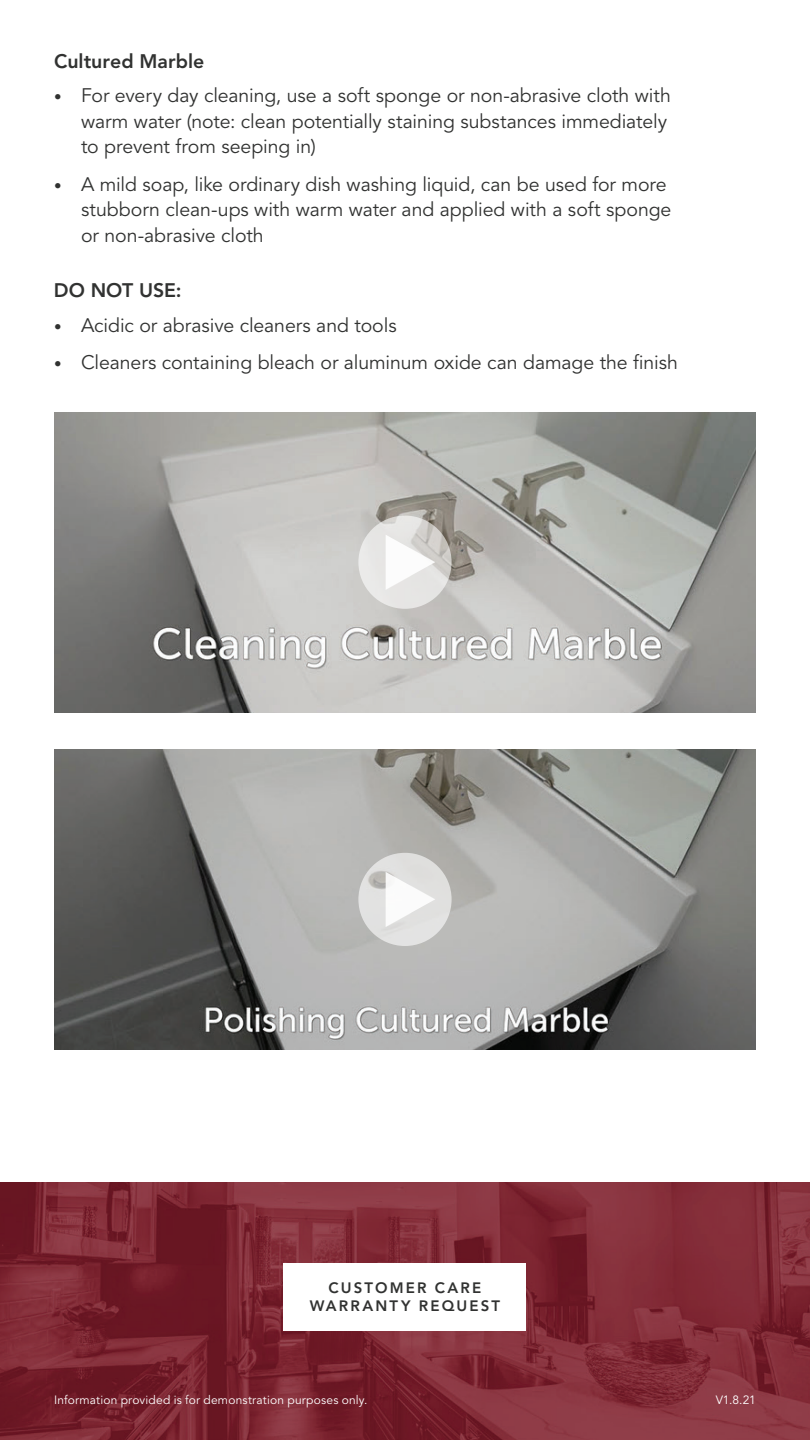
<style>
.page{position:relative;width:810px;height:1440px;background:#fff}
.page>*{position:absolute;margin:0;border:0;box-sizing:border-box;transform-origin:0 0}
.t1{font:19.5px/25.5px "Avenir LT Std";letter-spacing:-.005em;color:#313231}
.t2{font:800 19.5px "Avenir LT Std";color:#313231}
.t3{font:800 15px/18px "Avenir LT Std";letter-spacing:.145em;color:#313231;text-align:center}
.t4{font:12px "Avenir LT Std";letter-spacing:.015em;color:#fff}
.s1{font-weight:800;font-size:15px}
</style>
<div class="page">
<img style="left:0;top:1182px;width:810px;height:258px">
<div style="left:284px;top:1263px;width:242px;height:67px;background:#fff"></div>
<img style="left:54px;top:412px;width:702px;height:300px">
<img style="left:54px;top:749px;width:702px;height:300px">
<svg style="left:358px;top:516px;width:94px;height:93px;background:#e1e0de"></svg>
<svg style="left:386px;top:535px;width:49px;height:55px"></svg>
<svg style="left:358px;top:853px;width:94px;height:93px;background:#dddddc"></svg>
<svg style="left:386px;top:872px;width:49px;height:55px"></svg>
<p class="t2" style="left:54px;top:49px;width:152px">Cultured Marble</p>
<p class="t1" style="left:81px;top:83px;width:591px;text-indent:-27px"><span class="s1">•</span> For every day cleaning, use a soft sponge or non-abrasive cloth with warm water (note: clean potentially staining substances immediately to prevent from seeping in)</p>
<p class="t1" style="left:81px;top:172px;width:592px;text-indent:-27px"><span class="s1">•</span> A mild soap, like ordinary dish washing liquid, can be used for more stubborn clean-ups with warm water and applied with a soft sponge or non-abrasive cloth</p>
<p class="t2" style="left:54px;top:279px;width:129px">DO NOT USE:</p>
<p class="t1" style="left:54px;top:313px;width:344px"><span class="s1">•</span> Acidic or abrasive cleaners and tools</p>
<p class="t1" style="left:54px;top:350px;width:626px"><span class="s1">•</span> Cleaners containing bleach or aluminum oxide can damage the finish</p>
<p class="t3" style="left:310px;top:1279px;width:192px">CUSTOMER CARE<br>WARRANTY REQUEST</p>
<p class="t4" style="left:54px;top:1393px;width:315px">Information provided is for demonstration purposes only.</p>
<p class="t4" style="left:716px;top:1393px;width:42px">V1.8.21</p>
</div>
